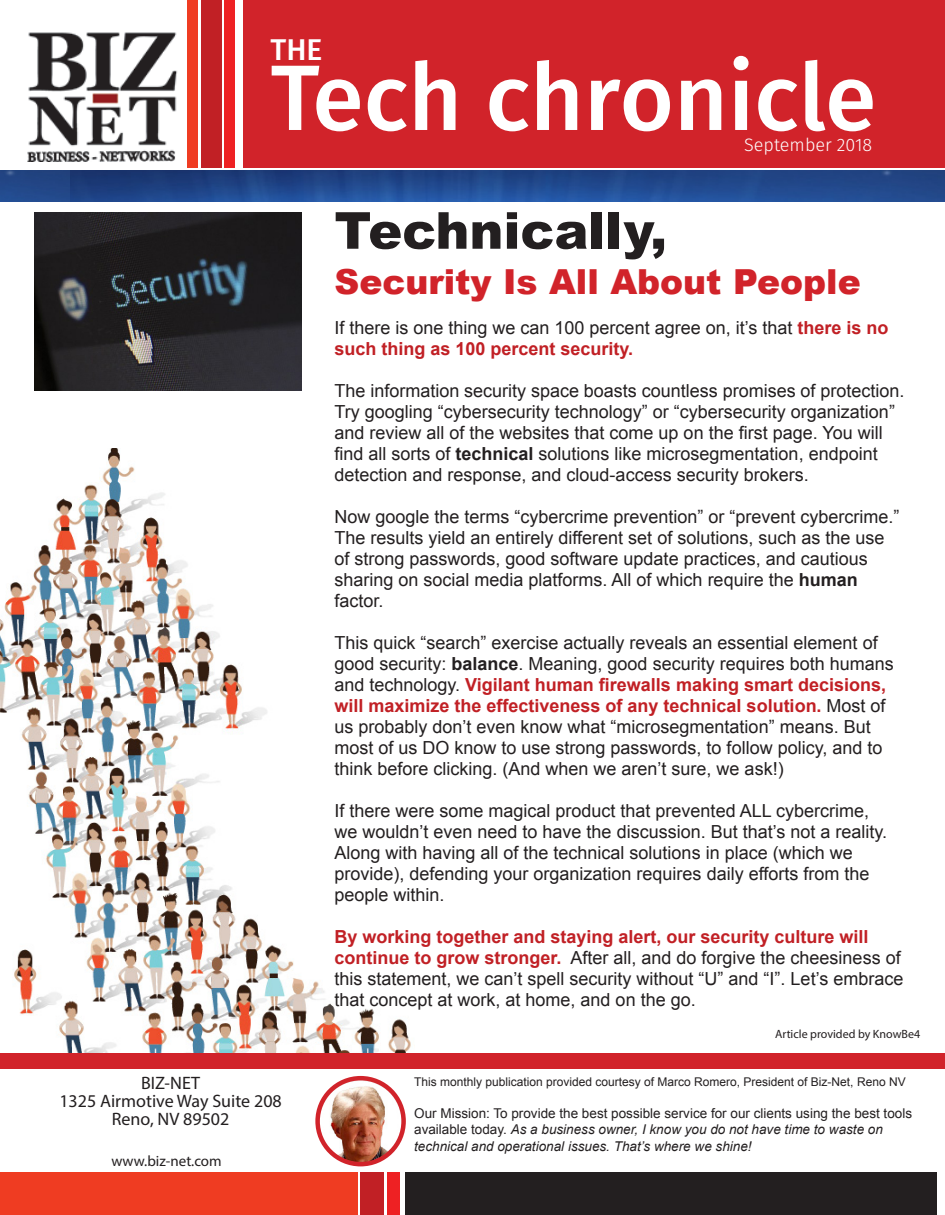
<style>
.page{position:relative;width:945px;height:1215px;background:#fff}
.page>*{position:absolute;margin:0;border:0;box-sizing:border-box;transform-origin:0 0}
.t1{font:500 93px "Fira Sans";color:#fff}
.Subheads{font:900 51px "Arial";color:#231f20}
.Subheads-2{font:900 34.5px "Arial";color:#d1232a}
.t2{font:500 30px "Fira Sans";color:#fff}
.Subheads-3{font:18px/21px "Arial";color:#231f20}
.Subheads-4{font:18px/18px "Myriad Pro";color:#231f20;text-align:center}
.Subheads-5{font:300 18px "Fira Sans";color:#fff}
.t3{font:15px "Myriad Pro";color:#231f20}
.t4{font:italic 13.5px/16.2px "Arial";color:#231f20}
.t5{font:12px "Arial";color:#231f20}
.Subheads-6{font:12px "Myriad Pro";color:#231f20}
.s1{font-weight:700;color:#c12025}
.s2{font-weight:700}
.s3{font-style:normal}
</style>
<div class="page">
<img style="left:0;top:449px;width:411px;height:604px">
<img style="left:69px;top:170px;width:876px;height:31px">
<img style="left:0;top:170px;width:69px;height:31px">
<img style="left:34px;top:212px;width:268px;height:179px">
<div style="left:244px;top:0;width:701px;height:168px;background:#d1232a"></div>
<div style="left:187px;top:0;width:11px;height:168px;background:#ef3c22"></div>
<div style="left:201px;top:0;width:21px;height:168px;background:#c12025"></div>
<div style="left:225px;top:0;width:10px;height:168px;background:#ee2123"></div>
<img style="left:27px;top:32px;width:151px;height:130px">
<div style="left:0;top:1053px;width:945px;height:15px;background:#d1232a"></div>
<div style="left:0;top:1173px;width:357px;height:42px;background:#ef3c22"></div>
<div style="left:361px;top:1173px;width:23px;height:42px;background:#c12025"></div>
<div style="left:387px;top:1173px;width:12px;height:42px;background:#ee2123"></div>
<div style="left:406px;top:1173px;width:531px;height:42px;background:#231f20"></div>
<img style="left:318px;top:1078px;width:86px;height:86px;border-radius:43px">
<div style="left:315px;top:1076px;width:91px;height:90px;border:4px solid #d1232a;border-radius:50%"></div>
<p class="t2" style="left:271px;top:25px;width:53px">THE</p>
<p class="t1" style="left:271px;top:23px;width:607px">Tech chronicle</p>
<p class="Subheads-5" style="left:744px;top:132px;width:130px">September 2018</p>
<p class="Subheads" style="left:334px;top:193px;width:334px">Technically,</p>
<p class="Subheads-2" style="left:334px;top:256px;width:528px">Security Is All About People</p>
<p class="Subheads-3" style="left:334px;top:317px;width:555px">If there is one thing we can 100 percent agree on, it’s that <span class="s1">there is no such thing as 100 percent security.</span></p>
<p class="Subheads-3" style="left:334px;top:380px;width:571px">The information security space boasts countless promises of protection.<br>Try googling “cybersecurity technology” or “cybersecurity organization” and review all of the websites that come up on the first page. You will find all sorts of <span class="s2">technical</span> solutions like microsegmentation, endpoint detection and response, and cloud-access security brokers.</p>
<p class="Subheads-3" style="left:334px;top:506px;width:567px">Now google the terms “cybercrime prevention” or “prevent cybercrime.” The results yield an entirely different set of solutions, such as the use of strong passwords, good software update practices, and cautious sharing on social media platforms. All of which require the <span class="s2">human </span>factor.</p>
<p class="Subheads-3" style="left:334px;top:632px;width:561px">This quick “search” exercise actually reveals an essential element of good security: <span class="s2">balance</span>. Meaning, good security requires both humans and technology. <span class="s1">Vigilant human firewalls making smart decisions, will maximize the effectiveness of any technical solution.</span> Most of us probably don’t even know what “microsegmentation” means. But most of us DO know to use strong passwords, to follow policy, and to think before clicking. (And when we aren’t sure, we ask!)</p>
<p class="Subheads-3" style="left:334px;top:800px;width:554px">If there were some magical product that prevented ALL cybercrime, we wouldn’t even need to have the discussion. But that’s not a reality.<br>Along with having all of the technical solutions in place (which we provide), defending your organization requires daily efforts from the people within.</p>
<p class="Subheads-3" style="left:334px;top:926px;width:570px"><span class="s1">By working together and staying alert, our security culture will continue to grow stronger.</span> After all, and do forgive the cheesiness of this statement, we can’t spell security without “U” and “I”. Let’s embrace that concept at work, at home, and on the go.</p>
<p class="Subheads-4" style="left:59px;top:1074px;width:224px">BIZ-NET<br>1325 Airmotive Way Suite 208<br>Reno, NV 89502</p>
<p class="t3" style="left:111px;top:1151px;width:112px">www.biz-net.com</p>
<p class="Subheads-6" style="left:775px;top:1026px;width:147px">Article provided by KnowBe4</p>
<p class="t5" style="left:414px;top:1073px;width:493px">This monthly publication provided courtesy of Marco Romero, President of Biz-Net, Reno NV</p>
<p class="t4" style="left:414px;top:1106px;width:499px"><span class="s3">Our Mission: To provide the best possible service for our clients using the best tools available today.</span> As a business owner, I know you do not have time to waste on technical and operational issues. That’s where we shine!</p>
</div>
